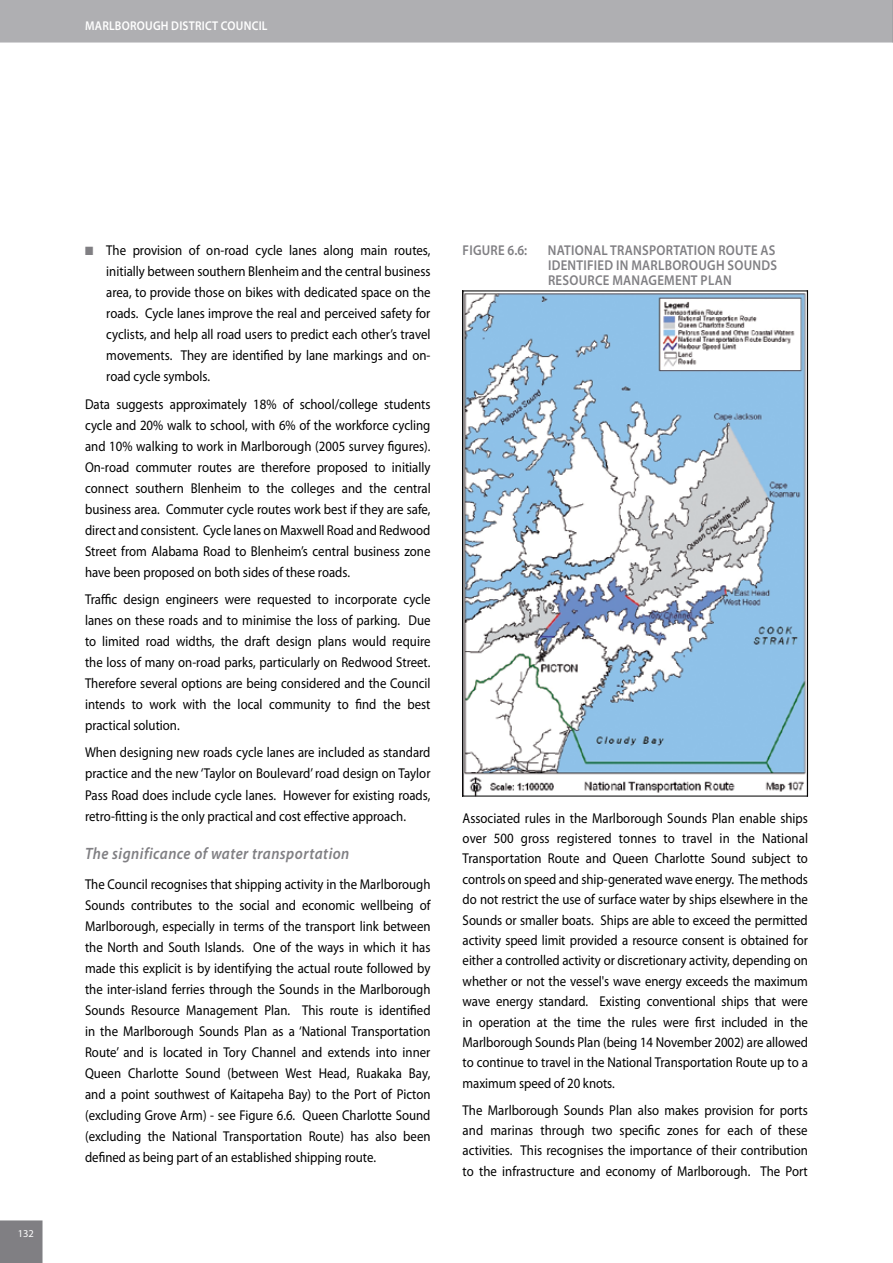
<style>
.page{position:relative;width:893px;height:1263px;background:#fff}
.page>*{position:absolute;margin:0;border:0;box-sizing:border-box;transform-origin:0 0}
.t1{font:italic 600 16.5px "Myriad Pro";letter-spacing:.03em;color:#807f83;scale:.9 1}
.t2{font:14.25px/21px "Myriad Pro";color:#000;text-align:justify;scale:.9 1}
.t3{font:600 14.25px/15px "Myriad Pro";letter-spacing:.02em;color:#807f83;text-align:justify;scale:.9 1}
.t4{font:600 12.75px "Myriad Pro";letter-spacing:.02em;color:#fff;scale:.9 1}
.t5{font:10.5px "Myriad Pro";color:#fff}
.s1{color:#807f83}
</style>
<div class="page">
<div style="left:0;top:1220px;width:43px;height:43px;background:#807f83"></div>
<div style="left:0;top:0;width:893px;height:43px;background:#afafb2"></div>
<img style="left:464px;top:293px;width:342px;height:501px">
<p class="t4" style="left:85px;top:18px;width:204px">MARLBOROUGH DISTRICT COUNCIL</p>
<p class="t5" style="left:18px;top:1227px;width:18px">132</p>
<p class="t2" style="left:106px;top:240px;width:362px;text-indent:-21px"><span class="s1">■</span> The provision of on-road cycle lanes along main routes, initially between southern Blenheim and the central business area, to provide those on bikes with dedicated space on the roads. Cycle lanes improve the real and perceived safety for cyclists, and help all road users to predict each other’s travel movements. They are identified by lane markings and on&shy;road cycle symbols.</p>
<p class="t2" style="left:85px;top:393px;width:386px">Data suggests approximately 18% of school/college students cycle and 20% walk to school, with 6% of the workforce cycling and 10% walking to work in Marlborough (2005 survey figures).<br>On-road commuter routes are therefore proposed to initially connect southern Blenheim to the colleges and the central business area. Commuter cycle routes work best if they are safe, direct and consistent. Cycle lanes on Maxwell Road and Redwood Street from Alabama Road to Blenheim’s central business zone have been proposed on both sides of these roads.</p>
<p class="t2" style="left:85px;top:588px;width:385px">Traffic design engineers were requested to incorporate cycle lanes on these roads and to minimise the loss of parking. Due to limited road widths, the draft design plans would require the loss of many on-road parks, particularly on Redwood Street.<br>Therefore several options are being considered and the Council intends to work with the local community to find the best practical solution.</p>
<p class="t2" style="left:85px;top:742px;width:385px">When designing new roads cycle lanes are included as standard practice and the new ‘Taylor on Boulevard’ road design on Taylor Pass Road does include cycle lanes. However for existing roads, retro-fitting is the only practical and cost effective approach.</p>
<p class="t1" style="left:85px;top:843px;width:295px">The significance of water transportation</p>
<p class="t2" style="left:85px;top:873px;width:385px">The Council recognises that shipping activity in the Marlborough Sounds contributes to the social and economic wellbeing of Marlborough, especially in terms of the transport link between the North and South Islands. One of the ways in which it has made this explicit is by identifying the actual route followed by the inter-island ferries through the Sounds in the Marlborough Sounds Resource Management Plan. This route is identified in the Marlborough Sounds Plan as a ‘National Transportation Route’ and is located in Tory Channel and extends into inner Queen Charlotte Sound (between West Head, Ruakaka Bay, and a point southwest of Kaitapeha Bay) to the Port of Picton (excluding Grove Arm) - see Figure 6.6. Queen Charlotte Sound (excluding the National Transportation Route) has also been defined as being part of an established shipping route.</p>
<p class="t3" style="left:548px;top:243px;width:256px;text-indent:9px">ATIONAL TRANSPORTATION ROUTE AS IDENTIFIED IN MARLBOROUGH SOUNDS RESOURCE MANAGEMENT PLAN</p>
<p class="t3" style="left:463px;top:243px;width:86px">FIGURE 6.6: N</p>
<p class="t2" style="left:463px;top:807px;width:385px;line-height:20.4px">Associated rules in the Marlborough Sounds Plan enable ships over 500 gross registered tonnes to travel in the National Transportation Route and Queen Charlotte Sound subject to controls on speed and ship-generated wave energy. The methods do not restrict the use of surface water by ships elsewhere in the Sounds or smaller boats. Ships are able to exceed the permitted activity speed limit provided a resource consent is obtained for either a controlled activity or discretionary activity, depending on whether or not the vessel's wave energy exceeds the maximum wave energy standard. Existing conventional ships that were in operation at the time the rules were first included in the Marlborough Sounds Plan (being 14 November 2002) are allowed to continue to travel in the National Transportation Route up to a maximum speed of 20 knots.</p>
<p class="t2" style="left:463px;top:1099px;width:385px;line-height:20.4px">The Marlborough Sounds Plan also makes provision for ports and marinas through two specific zones for each of these activities. This recognises the importance of their contribution to the infrastructure and economy of Marlborough. The Port</p>
</div>
